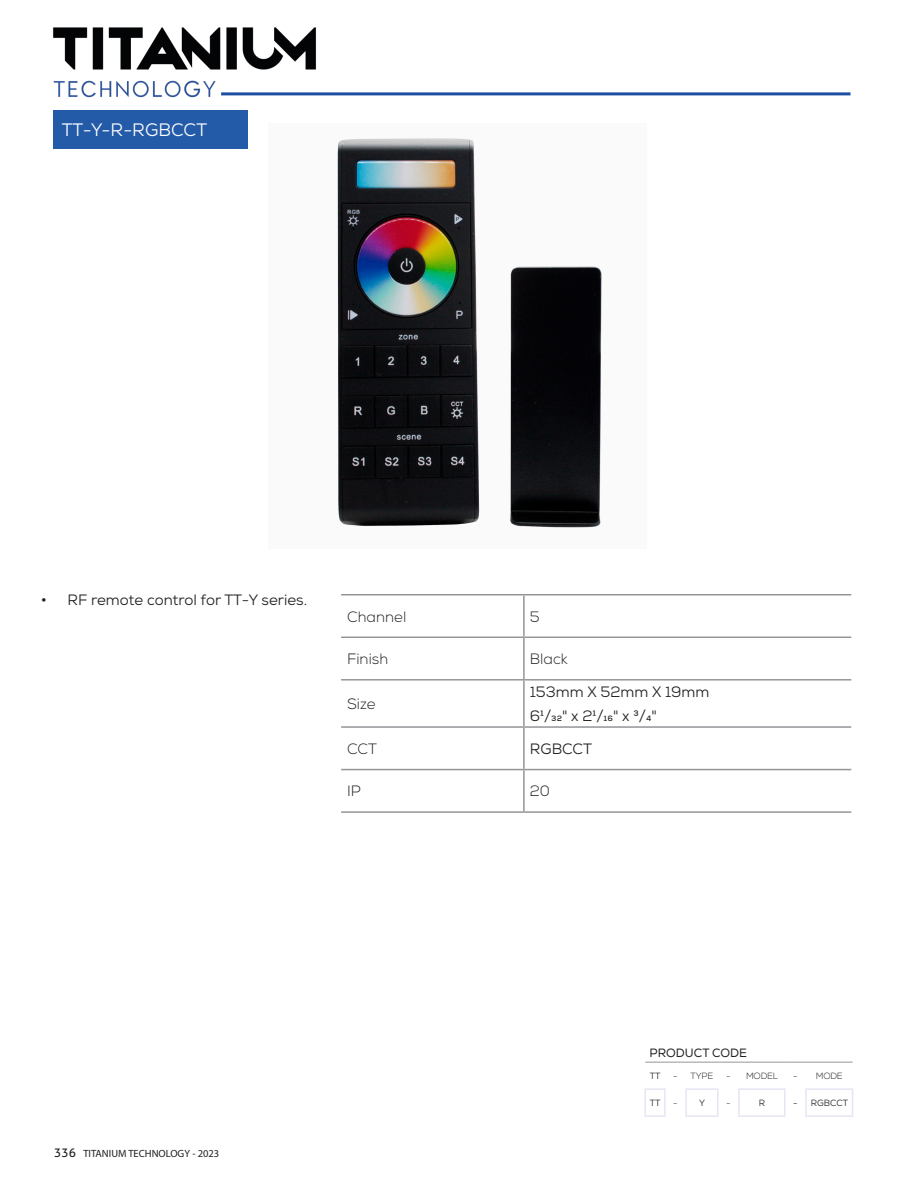
<style>
.page{position:relative;width:918px;height:1188px;background:#fff}
.page>*{position:absolute;margin:0;border:0;box-sizing:border-box;transform-origin:0 0}
.t1{font:18px "Nexa";color:#fff}
.t2{font:15px/24px "Nexa";color:#231f20}
.t3{font:300 15px "Nexa";color:#231f20}
.t4{font:12px "Nexa";color:#231f20}
.t5{font:10.5px "Myriad Pro";color:#231f20}
.t6{font:300 9px "Nexa";letter-spacing:-.03em;color:#231f20}
.t7{font:9px "Nexa";color:#231f20}
.s1{font-weight:300;font-size:18px}
.s2{font-family:"Aller";font-size:12px}
</style>
<div class="page">
<hr style="left:221px;top:92px;width:629px;height:3px;background:#1b4ea1">
<img style="left:337px;top:138px;width:265px;height:390px">
<div style="left:53px;top:111px;width:195px;height:38px;background:#245ba9"></div>
<hr style="left:341px;top:594px;width:183px;height:2px;background:#939598">
<hr style="left:341px;top:637px;width:183px;height:1px;background:#939598">
<hr style="left:341px;top:679px;width:183px;height:2px;background:#939598">
<hr style="left:341px;top:726px;width:183px;height:2px;background:#939598">
<hr style="left:341px;top:769px;width:183px;height:1px;background:#939598">
<hr style="left:341px;top:811px;width:183px;height:2px;background:#939598">
<hr style="left:524px;top:594px;width:327px;height:2px;background:#939598">
<hr style="left:523px;top:596px;width:2px;height:41px;background:#939598">
<hr style="left:524px;top:637px;width:327px;height:1px;background:#939598">
<hr style="left:523px;top:638px;width:2px;height:41px;background:#939598">
<hr style="left:524px;top:679px;width:327px;height:2px;background:#939598">
<hr style="left:523px;top:681px;width:2px;height:45px;background:#939598">
<hr style="left:524px;top:726px;width:327px;height:2px;background:#939598">
<hr style="left:523px;top:728px;width:2px;height:41px;background:#939598">
<hr style="left:524px;top:769px;width:327px;height:1px;background:#939598">
<hr style="left:523px;top:770px;width:2px;height:41px;background:#939598">
<hr style="left:524px;top:811px;width:327px;height:2px;background:#939598">
<svg style="left:645px;top:1062px;width:41px;height:1px"></svg>
<hr style="left:686px;top:1062px;width:32px;height:1px;background:#939598">
<svg style="left:718px;top:1062px;width:21px;height:1px"></svg>
<hr style="left:739px;top:1062px;width:46px;height:1px;background:#939598">
<svg style="left:785px;top:1062px;width:21px;height:1px"></svg>
<hr style="left:806px;top:1062px;width:47px;height:1px;background:#939598">
<hr style="left:738px;top:1088px;width:47px;height:2px;background:#e4e6f3">
<hr style="left:805px;top:1088px;width:48px;height:2px;background:#e4e6f3">
<hr style="left:738px;top:1115px;width:47px;height:2px;background:#e4e6f3">
<hr style="left:805px;top:1115px;width:48px;height:2px;background:#e4e6f3">
<hr style="left:685px;top:1088px;width:34px;height:2px;background:#e4e6f3">
<hr style="left:685px;top:1115px;width:34px;height:2px;background:#e4e6f3">
<hr style="left:645px;top:1088px;width:21px;height:2px;background:#e4e6f3">
<svg style="left:645px;top:1089px;width:208px;height:27px"></svg>
<hr style="left:664px;top:1090px;width:2px;height:25px;background:#e4e6f3">
<hr style="left:645px;top:1115px;width:21px;height:2px;background:#e4e6f3">
<img style="left:53px;top:27px;width:287px;height:71px">
<p class="t1" style="left:62px;top:119px;width:147px">TT-Y-R-RGBCCT</p>
<p class="t2" style="left:40px;top:588px;width:268px"><span class="s1">•</span> RF remote control for TT-Y series.</p>
<p class="t3" style="left:347px;top:608px;width:61px">Channel</p>
<p class="t3" style="left:530px;top:608px;width:11px">5</p>
<p class="t3" style="left:347px;top:650px;width:43px">Finish</p>
<p class="t3" style="left:530px;top:650px;width:39px">Black</p>
<p class="t3" style="left:347px;top:695px;width:30px">Size</p>
<p class="t2" style="left:530px;top:680px;width:181px">153mm X 52mm X 19mm<br>61/32" x 21/16" x 3/4"</p>
<p class="t3" style="left:347px;top:740px;width:32px">CCT</p>
<p class="t2" style="left:530px;top:737px;width:64px">RGBCCT</p>
<p class="t3" style="left:347px;top:782px;width:15px">IP</p>
<p class="t3" style="left:530px;top:782px;width:22px">20</p>
<p class="t5" style="left:54px;top:1147px;width:167px"><span class="s2">336</span> TITANIUM TECHNOLOGY - 2023</p>
<p class="t4" style="left:650px;top:1045px;width:99px">PRODUCT CODE</p>
<p class="t7" style="left:650px;top:1070px;width:12px">TT</p>
<p class="t6" style="left:673px;top:1071px;width:6px">-</p>
<p class="t6" style="left:690px;top:1071px;width:25px">TYPE</p>
<p class="t6" style="left:726px;top:1071px;width:6px">-</p>
<p class="t6" style="left:746px;top:1071px;width:33px">MODEL</p>
<p class="t6" style="left:793px;top:1071px;width:6px">-</p>
<p class="t6" style="left:816px;top:1071px;width:28px">MODE</p>
<p class="t7" style="left:650px;top:1097px;width:12px">TT</p>
<p class="t6" style="left:673px;top:1098px;width:6px">-</p>
<p class="t7" style="left:699px;top:1097px;width:7px">Y</p>
<p class="t6" style="left:726px;top:1098px;width:6px">-</p>
<p class="t7" style="left:759px;top:1097px;width:8px">R</p>
<p class="t7" style="left:793px;top:1097px;width:6px">-</p>
<p class="t7" style="left:811px;top:1097px;width:39px">RGBCCT</p>
</div>
